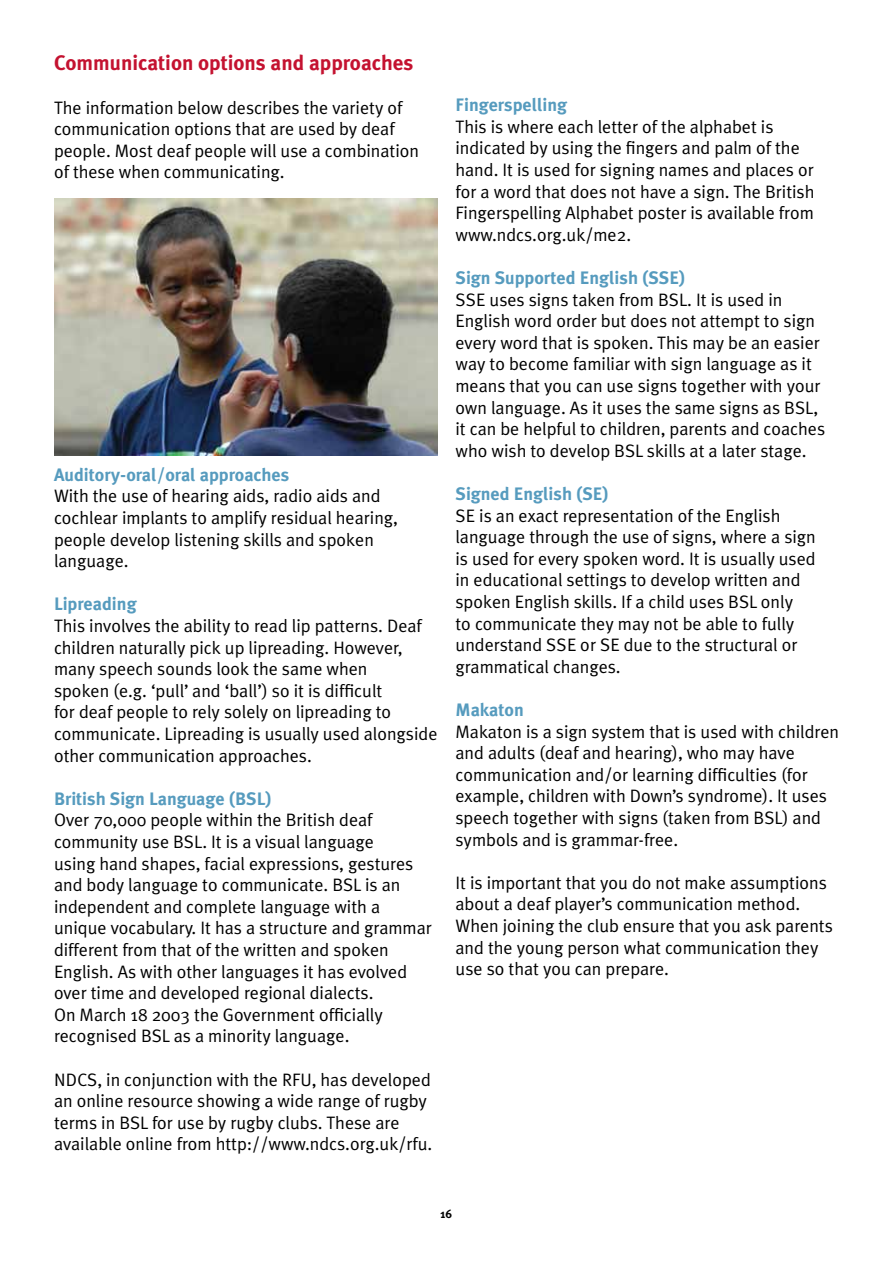
<style>
.page{position:relative;width:893px;height:1263px;background:#fff}
.page>*{position:absolute;margin:0;border:0;box-sizing:border-box;transform-origin:0 0}
.t1{font:700 21px "Meta Plus";color:#c41230}
.t2{font:18px/21.6px "Meta Plus Normal";color:#000}
.t3{font:700 18px "Meta Plus";color:#569bbe}
.t4{font:700 12px "Meta Plus";color:#000}
</style>
<div class="page">
<img style="left:54px;top:199px;width:383px;height:256px">
<p class="t1" style="left:54px;top:51px;width:361px">Communication options and approaches</p>
<p class="t2" style="left:54px;top:96px;width:367px">The information below describes the variety of communication options that are used by deaf people. Most deaf people will use a combination of these when communicating.</p>
<p class="t3" style="left:54px;top:464px;width:237px">Auditory-oral/oral approaches</p>
<p class="t2" style="left:54px;top:485px;width:345px">With the use of hearing aids, radio aids and cochlear implants to amplify residual hearing, people develop listening skills and spoken language.</p>
<p class="t3" style="left:54px;top:594px;width:84px">Lipreading</p>
<p class="t2" style="left:54px;top:615px;width:385px">This involves the ability to read lip patterns. Deaf children naturally pick up lipreading. However, many speech sounds look the same when<br>spoken (e.g. ‘pull’ and ‘ball’) so it is difficult<br>for deaf people to rely solely on lipreading to communicate. Lipreading is usually used alongside other communication approaches.</p>
<p class="t3" style="left:54px;top:788px;width:219px">British Sign Language (BSL)</p>
<p class="t2" style="left:54px;top:809px;width:379px">Over 70,000 people within the British deaf community use BSL. It is a visual language<br>using hand shapes, facial expressions, gestures and body language to communicate. BSL is an independent and complete language with a unique vocabulary. It has a structure and grammar different from that of the written and spoken English. As with other languages it has evolved over time and developed regional dialects.<br>On March 18 2003 the Government officially recognised BSL as a minority language.</p>
<p class="t2" style="left:54px;top:1068px;width:380px">NDCS, in conjunction with the RFU, has developed an online resource showing a wide range of rugby terms in BSL for use by rugby clubs. These are available online from http://www.ndcs.org.uk/rfu.</p>
<p class="t3" style="left:455px;top:95px;width:113px">Fingerspelling</p>
<p class="t2" style="left:455px;top:116px;width:360px">This is where each letter of the alphabet is indicated by using the fingers and palm of the hand. It is used for signing names and places or for a word that does not have a sign. The British Fingerspelling Alphabet poster is available from www.ndcs.org.uk/me2.</p>
<p class="t3" style="left:455px;top:267px;width:231px">Sign Supported English (SSE)</p>
<p class="t2" style="left:455px;top:288px;width:371px">SSE uses signs taken from BSL. It is used in English word order but does not attempt to sign every word that is spoken. This may be an easier way to become familiar with sign language as it means that you can use signs together with your own language. As it uses the same signs as BSL, it can be helpful to children, parents and coaches who wish to develop BSL skills at a later stage.</p>
<p class="t3" style="left:455px;top:483px;width:155px">Signed English (SE)</p>
<p class="t2" style="left:455px;top:504px;width:362px">SE is an exact representation of the English language through the use of signs, where a sign is used for every spoken word. It is usually used in educational settings to develop written and spoken English skills. If a child uses BSL only<br>to communicate they may not be able to fully understand SSE or SE due to the structural or grammatical changes.</p>
<p class="t3" style="left:455px;top:699px;width:70px">Makaton</p>
<p class="t2" style="left:455px;top:720px;width:385px">Makaton is a sign system that is used with children and adults (deaf and hearing), who may have communication and/or learning difficulties (for example, children with Down’s syndrome). It uses speech together with signs (taken from BSL) and symbols and is grammar-free.</p>
<p class="t2" style="left:455px;top:872px;width:379px">It is important that you do not make assumptions about a deaf player’s communication method.<br>When joining the club ensure that you ask parents and the young person what communication they use so that you can prepare.</p>
<p class="t4" style="left:441px;top:1207px;width:13px">16</p>
</div>
